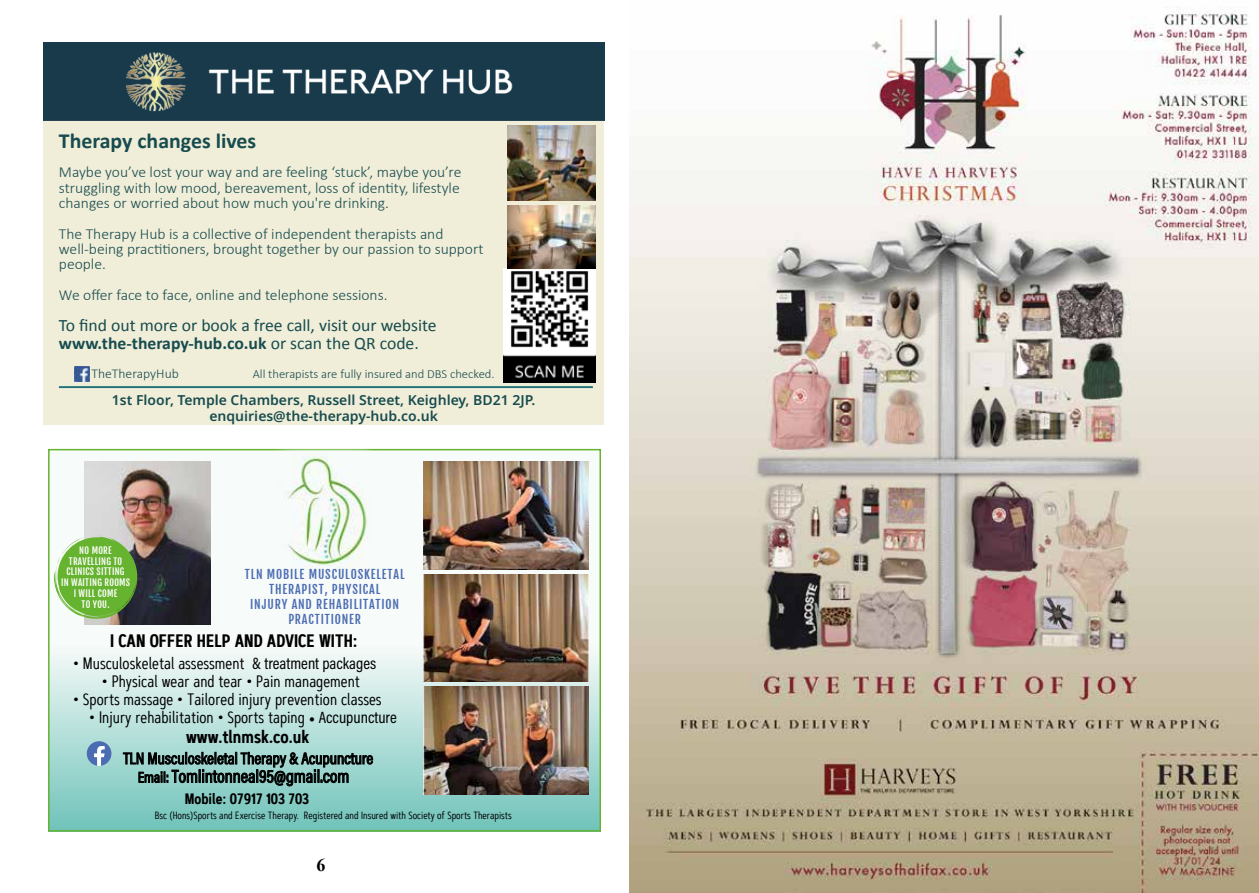
<style>
.page{position:relative;width:1259px;height:893px;background:#fff}
.page>*{position:absolute;margin:0;border:0;box-sizing:border-box;transform-origin:0 0}
.t1{font:700 21.6px "Calibri";color:#174c4f}
.t2{font:600 18px "Artegra Sans Condensed";color:#000}
.t3{font:18px "Acumin Pro Cond";color:#000}
.t4{font:700 18px "Times New Roman";color:#000}
.t5{font:17.4px/18.1px "Calibri";color:#174c4f}
.t6{font:16.5px "Artegra Sans Condensed";color:#000}
.t7{font:16.5px "Acumin Pro Cond";color:#000}
.t8{font:300 15.3px/15.3px "Calibri";color:#174c4f;text-align:justify}
.t9{font:600 15px "Artegra Sans Condensed";color:#000}
.t10{font:600 13.8px/16.5px "Noto Sans";color:#174c4f;text-align:center}
.t11{font:300 13.5px "Calibri";color:#174c4f}
.t12{font:300 12.45px "Calibri";color:#174c4f}
.t13{font:12px/15px "Fjalla One";letter-spacing:.07em;color:#4b6cb3;text-align:center}
.t14{font:10.5px "Artegra Sans Condensed";color:#000}
.t15{font:9.15px/10.9px "Fjalla One";letter-spacing:.03em;color:#fff;text-align:center}
.s1{font-weight:700}
.s2{font-family:"Acumin Pro Cond"}
.s3{font-family:"Minion Pro";font-style:italic}
.s4{font-size:15px}
</style>
<div class="page">
<img style="left:629px;top:7px;width:630px;height:886px">
<div style="left:43px;top:43px;width:561px;height:382px;background:#f0edd8"></div>
<hr style="left:59px;top:386px;width:534px;height:2px;background:#207178">
<div style="left:43px;top:43px;width:561px;height:78px;background:#193a4b"></div>
<img style="left:65px;top:43px;width:517px;height:216px">
<img style="left:504px;top:268px;width:91px;height:115px">
<img style="left:508px;top:206px;width:87px;height:62px">
<img style="left:508px;top:125px;width:87px;height:76px">
<img style="left:74px;top:366px;width:16px;height:15px">
<div style="left:48px;top:449px;width:553px;height:383px;background:#f7fbf9"></div>
<div style="left:48px;top:646px;width:553px;height:186px;background:linear-gradient(to bottom,#f5f9f7,#6fc2b9)"></div>
<div style="left:48px;top:449px;width:553px;height:383px;border:2px solid #65b32e"></div>
<img style="left:278px;top:449px;width:93px;height:116px">
<img style="left:85px;top:462px;width:126px;height:162px">
<img style="left:424px;top:462px;width:164px;height:107px">
<img style="left:424px;top:687px;width:164px;height:107px">
<img style="left:424px;top:574px;width:164px;height:108px">
<svg style="left:87px;top:741px;width:24px;height:25px"></svg>
<svg style="left:54px;top:535px;width:83px;height:84px;background:#7cb553"></svg>
<h1 class="t1" style="left:59px;top:125px;width:199px">Therapy changes lives</h1>
<p class="t8" style="left:59px;top:164px;width:404px">Maybe you’ve lost your way and are feeling ‘stuck’, maybe you’re struggling with low mood, bereavement, loss of identity, lifestyle changes or worried about how much you're drinking.</p>
<p class="t8" style="left:59px;top:226px;width:426px;text-align:left">The Therapy Hub is a collective of independent therapists and well-being practitioners, brought together by our passion to support people.</p>
<p class="t8" style="left:59px;top:287px;width:330px">We offer face to face, online and telephone sessions.</p>
<p class="t5" style="left:59px;top:315px;width:379px">To find out more or book a free call, visit our website <span class="s1">www.the-therapy-hub.co.uk</span> or scan the QR code.</p>
<p class="t11" style="left:92px;top:365px;width:89px">TheTherapyHub</p>
<p class="t12" style="left:253px;top:366px;width:243px">All therapists are fully insured and DBS checked.</p>
<p class="t10" style="left:112px;top:392px;width:425px">1st Floor, Temple Chambers, Russell Street, Keighley, BD21 2JP. enquiries@the-therapy-hub.co.uk</p>
<p class="t15" style="left:61px;top:544px;width:71px">NO MORE<br>TRAVELLING TO<br>CLINICS SITTING<br>IN WAITING ROOMS<br>I WILL COME<br>TO YOU.</p>
<p class="t13" style="left:245px;top:567px;width:161px">TLN MOBILE MUSCULOSKELETAL<br>THERAPIST, PHYSICAL<br>INJURY AND REHABILITATION<br>PRACTITIONER</p>
<p class="t2" style="left:110px;top:628px;width:249px">I CAN OFFER HELP AND ADVICE WITH:</p>
<p class="t6" style="left:73px;top:651px;width:304px">• Musculoskeletal assessment <span class="s2">&amp; treatment packages</span></p>
<p class="t6" style="left:102px;top:669px;width:259px">• Physical wear and tear • Pain management</p>
<p class="t6" style="left:73px;top:687px;width:310px">• Sports massage • Tailored injury prevention classes</p>
<p class="t6" style="left:89px;top:706px;width:309px">• Injury rehabilitation • Sports taping <span class="s3">•</span> <span class="s2">Accupuncture</span></p>
<p class="t2" style="left:186px;top:724px;width:125px">www.tlnmsk.co.uk</p>
<p class="t7" style="left:123px;top:748px;width:251px">TLN Musculoskeletal Therapy &amp; Acupuncture</p>
<p class="t3" style="left:138px;top:765px;width:213px"><span class="s4">Email:</span> Tomlintonneal95@gmail.com</p>
<p class="t9" style="left:185px;top:788px;width:126px">Mobile: 07917 103 703</p>
<p class="t14" style="left:155px;top:808px;width:358px">Bsc (Hons)Sports and Exercise Therapy. Registered and Insured with Society of Sports Therapists</p>
<p class="t4" style="left:316px;top:852px;width:10px">6</p>
</div>
